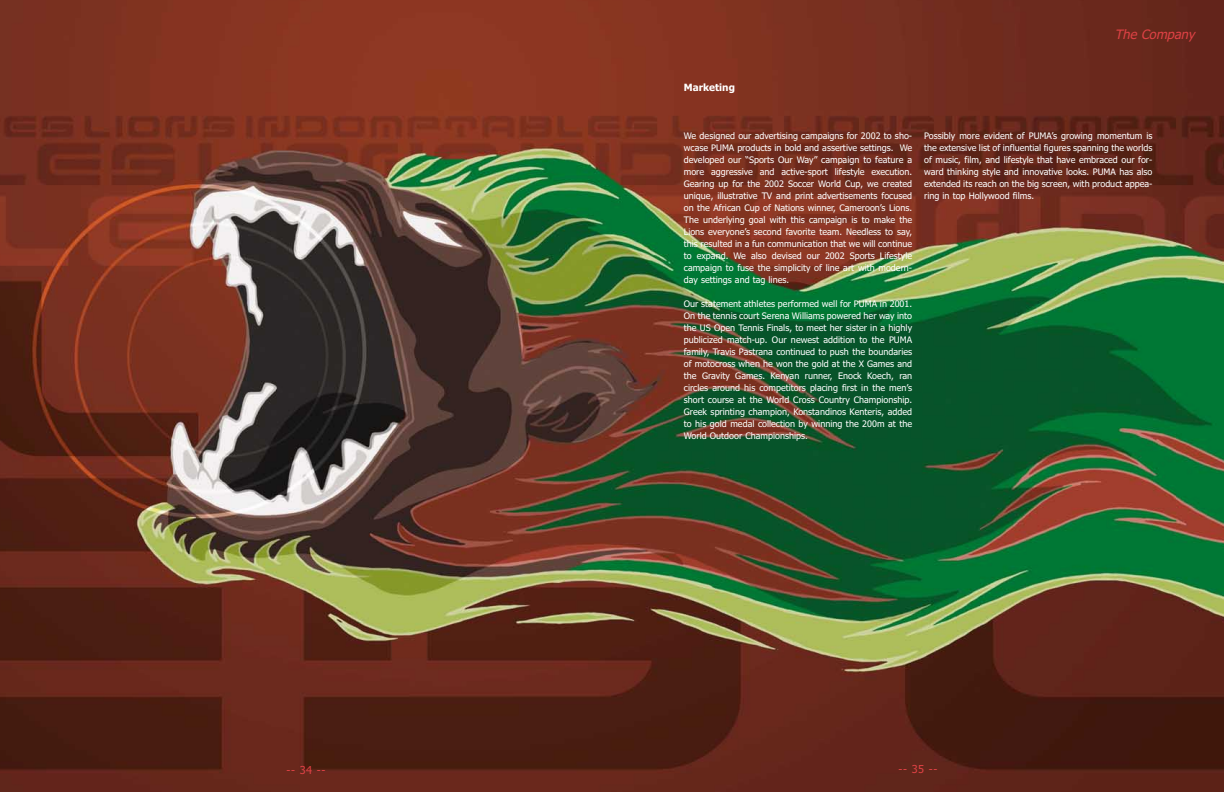
<style>
.page{position:relative;width:1224px;height:792px;background:#fff}
.page>*{position:absolute;margin:0;border:0;box-sizing:border-box;transform-origin:0 0}
.t1{font:italic 13px "Tahoma";color:#dd4144}
.t2{font:11px "Tahoma";color:#dd4144}
.t3{font:700 10px "Tahoma";color:#fff}
.t4{font:9px/12px "Tahoma";color:#fff;text-align:justify}
</style>
<div class="page">
<img style="left:0;top:0;width:1224px;height:792px">
<p class="t2" style="left:287px;top:765px;width:40px">-- 34 --</p>
<h1 class="t1" style="left:1115px;top:29px;width:81px">The Company</h1>
<p class="t3" style="left:684px;top:83px;width:53px">Marketing</p>
<p class="t4" style="left:684px;top:130px;width:230px">We designed our advertising campaigns for 2002 to sho&shy;wcase PUMA products in bold and assertive settings. We developed our “Sports Our Way” campaign to feature a more aggressive and active-sport lifestyle execution.<br>Gearing up for the 2002 Soccer World Cup, we created unique, illustrative TV and print advertisements focused on the African Cup of Nations winner, Cameroon’s Lions.<br>The underlying goal with this campaign is to make the Lions everyone’s second favorite team. Needless to say, this resulted in a fun communication that we will continue to expand. We also devised our 2002 Sports Lifestyle campaign to fuse the simplicity of line art with modern&shy;day settings and tag lines.</p>
<p class="t4" style="left:684px;top:298px;width:230px">Our statement athletes performed well for PUMA in 2001.<br>On the tennis court Serena Williams powered her way into the US Open Tennis Finals, to meet her sister in a highly publicized match-up. Our newest addition to the PUMA family, Travis Pastrana continued to push the boundaries of motocross when he won the gold at the X Games and the Gravity Games. Kenyan runner, Enock Koech, ran circles around his competitors placing first in the men’s short course at the World Cross Country Championship.<br>Greek sprinting champion, Konstandinos Kenteris, added to his gold medal collection by winning the 200m at the World Outdoor Championships.</p>
<p class="t4" style="left:924px;top:130px;width:230px">Possibly more evident of PUMA’s growing momentum is the extensive list of influential figures spanning the worlds of music, film, and lifestyle that have embraced our for&shy;ward thinking style and innovative looks. PUMA has also extended its reach on the big screen, with product appea&shy;ring in top Hollywood films.</p>
<p class="t2" style="left:899px;top:764px;width:40px">-- 35 --</p>
</div>
